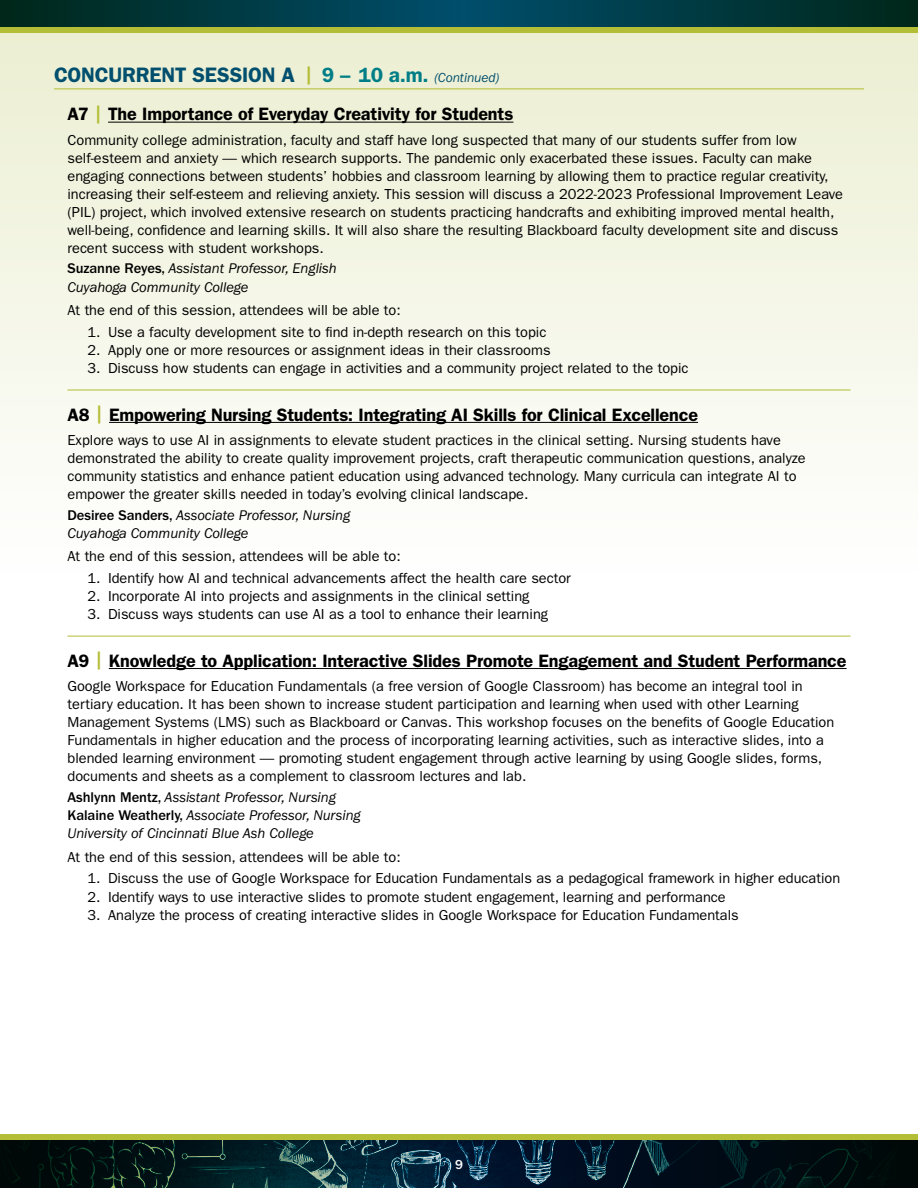
<style>
.page{position:relative;width:918px;height:1188px;background:#fff}
.page>*{position:absolute;margin:0;border:0;box-sizing:border-box;transform-origin:0 0}
.t1{font:600 21px "ITC Franklin Gothic Std";letter-spacing:-.01em;color:#014f6e}
.Session_Title_-_Subhead_1{font:600 18px "ITC Franklin Gothic Std";letter-spacing:-.005em;color:#000}
.Session_Title_-_Subhead_1_-_No_Rule_Abov{font:600 18px "ITC Franklin Gothic Std";letter-spacing:-.005em;color:#000}
.Session_-_Paragraph_1{font:14.55px/18px "ITC Franklin Gothic Std";color:#000}
.Session_-_Paragraph_Names{font:italic 14.55px/18.3px "ITC Franklin Gothic Std";letter-spacing:-.005em;color:#000}
.Session_-_Paragraph_2{font:14.55px "ITC Franklin Gothic Std";color:#000}
.t2{font:500 13.5px "ITC Franklin Gothic Std";color:#fff}
.s1{font-size:18px;color:#b3bd35}
.s2{font-size:20.7px;color:#007e87}
.s3{font-weight:400;font-style:italic;font-size:13.5px}
.s4{font-weight:500;color:#b3bd35}
.s5{font-weight:500;font-style:normal}
.s6{color:#040503}
</style>
<div class="page">
<div style="left:457px;top:0;width:461px;height:27px;background:linear-gradient(to right,#004e6d,#002719)"></div>
<div style="left:0;top:30px;width:918px;height:542px;background:linear-gradient(to bottom,#ebeecf,#fff)"></div>
<div style="left:0;top:27px;width:918px;height:5px;background:#b3bd35"></div>
<div style="left:0;top:0;width:461px;height:27px;background:linear-gradient(to right,#002619,#004e6d)"></div>
<svg style="left:461px;top:1139px;width:60px;height:49px;background:#0b253c"></svg>
<svg style="left:0;top:1139px;width:461px;height:49px;background:#0c282b"></svg>
<svg style="left:521px;top:1139px;width:397px;height:49px;background:#07181f"></svg>
<div style="left:0;top:1134px;width:918px;height:5px;background:#b3bd35"></div>
<hr style="left:108px;top:122px;width:405px;height:1px;background:#000">
<hr style="left:68px;top:390px;width:782px;height:1px;background:#b3bd35">
<hr style="left:109px;top:422px;width:589px;height:1px;background:#000">
<hr style="left:68px;top:636px;width:782px;height:1px;background:#b3bd35">
<hr style="left:109px;top:668px;width:738px;height:1px;background:#000">
<hr style="left:54px;top:88px;width:810px;height:1px;background:#b3bd35">
<h1 class="t1" style="left:54px;top:62px;width:447px">CONCURRENT SESSION A <span class="s1">|</span> <span class="s2">9 – 10 a.m.</span> <span class="s3">(Continued)</span></h1>
<h2 class="Session_Title_-_Subhead_1_-_No_Rule_Abov" style="left:68px;top:104px;width:447px">A7 <span class="s4">|</span> The Importance of Everyday Creativity for Students</h2>
<p class="Session_-_Paragraph_1" style="left:68px;top:131px;width:777px">Community college administration, faculty and staff have long suspected that many of our students suffer from low self-esteem and anxiety — which research supports. The pandemic only exacerbated these issues. Faculty can make engaging connections between students’ hobbies and classroom learning by allowing them to practice regular creativity, increasing their self-esteem and relieving anxiety. This session will discuss a 2022-2023 Professional Improvement Leave (PIL) project, which involved extensive research on students practicing handcrafts and exhibiting improved mental health, well-being, confidence and learning skills. It will also share the resulting Blackboard faculty development site and discuss recent success with student workshops.</p>
<p class="Session_-_Paragraph_Names" style="left:68px;top:260px;width:271px"><span class="s5">Suzanne Reyes,</span> Assistant Professor, English<br>Cuyahoga Community College</p>
<p class="Session_-_Paragraph_2" style="left:68px;top:302px;width:335px">At the end of this session, attendees will be able to:</p>
<p class="Session_-_Paragraph_1" style="left:87px;top:323px;width:460px">1. Use a faculty development site to find in-depth research on this topic</p>
<p class="Session_-_Paragraph_1" style="left:87px;top:341px;width:465px">2. Apply one or more resources or assignment ideas in their classrooms</p>
<p class="Session_-_Paragraph_1" style="left:87px;top:359px;width:603px">3. Discuss how students can engage in activities and a community project related to the topic</p>
<h2 class="Session_Title_-_Subhead_1" style="left:68px;top:404px;width:632px">A8 <span class="s4">|</span> Empowering Nursing Students: Integrating AI Skills for Clinical Excellence</h2>
<p class="Session_-_Paragraph_1" style="left:68px;top:431px;width:740px">Explore ways to use AI in assignments to elevate student practices in the clinical setting. Nursing students have demonstrated the ability to create quality improvement projects, craft therapeutic communication questions, analyze community statistics and enhance patient education using advanced technology. Many curricula can integrate AI to empower the greater skills needed in today’s evolving clinical landscape.</p>
<p class="Session_-_Paragraph_Names" style="left:68px;top:506px;width:284px"><span class="s5">Desiree Sanders,</span> Associate Professor, Nursing<br>Cuyahoga Community College</p>
<p class="Session_-_Paragraph_2" style="left:68px;top:548px;width:335px">At the end of this session, attendees will be able to:</p>
<p class="Session_-_Paragraph_1" style="left:87px;top:569px;width:485px">1. Identify how AI and technical advancements affect the health care sector</p>
<p class="Session_-_Paragraph_1" style="left:87px;top:587px;width:444px">2. Incorporate AI into projects and assignments in the clinical setting</p>
<p class="Session_-_Paragraph_1" style="left:87px;top:606px;width:462px">3. Discuss ways students can use AI as a tool to enhance their learning</p>
<h2 class="Session_Title_-_Subhead_1" style="left:68px;top:650px;width:781px">A9 <span class="s4">|</span> Knowledge to Application: Interactive Slides Promote Engagement and Student Performance</h2>
<p class="Session_-_Paragraph_1" style="left:68px;top:677px;width:768px">Google Workspace for Education Fundamentals (a free version of Google Classroom) has become an integral tool in tertiary education. It has been shown to increase student participation and learning when used with other Learning Management Systems (LMS) such as Blackboard or Canvas. This workshop focuses on the benefits of Google Education Fundamentals in higher education and the process of incorporating learning activities, such as interactive slides, into a blended learning environment — promoting student engagement through active learning by using Google slides, forms, documents and sheets as a complement to classroom lectures and lab.</p>
<p class="Session_-_Paragraph_Names" style="left:68px;top:788px;width:295px"><span class="s5">Ashlynn Mentz,</span> Assistant Professor, Nursing<br><span class="s5">Kalaine Weatherly,</span> Associate Professor, Nursing<br>University of Cincinnati Blue Ash College</p>
<p class="Session_-_Paragraph_2" style="left:68px;top:848px;width:335px">At the end of this session, attendees will be able to:</p>
<p class="Session_-_Paragraph_1" style="left:87px;top:869px;width:754px"><span class="s6">1. Discuss the</span> use of Google Workspace for Education Fundamentals as a pedagogical framework in higher education</p>
<p class="Session_-_Paragraph_1" style="left:87px;top:888px;width:640px">2. Identify ways to use interactive slides to promote student engagement, learning and performance</p>
<p class="Session_-_Paragraph_1" style="left:87px;top:906px;width:653px">3. Analyze the process of creating interactive slides in Google Workspace for Education Fundamentals</p>
<p class="t2" style="left:455px;top:1157px;width:9px">9</p>
</div>
